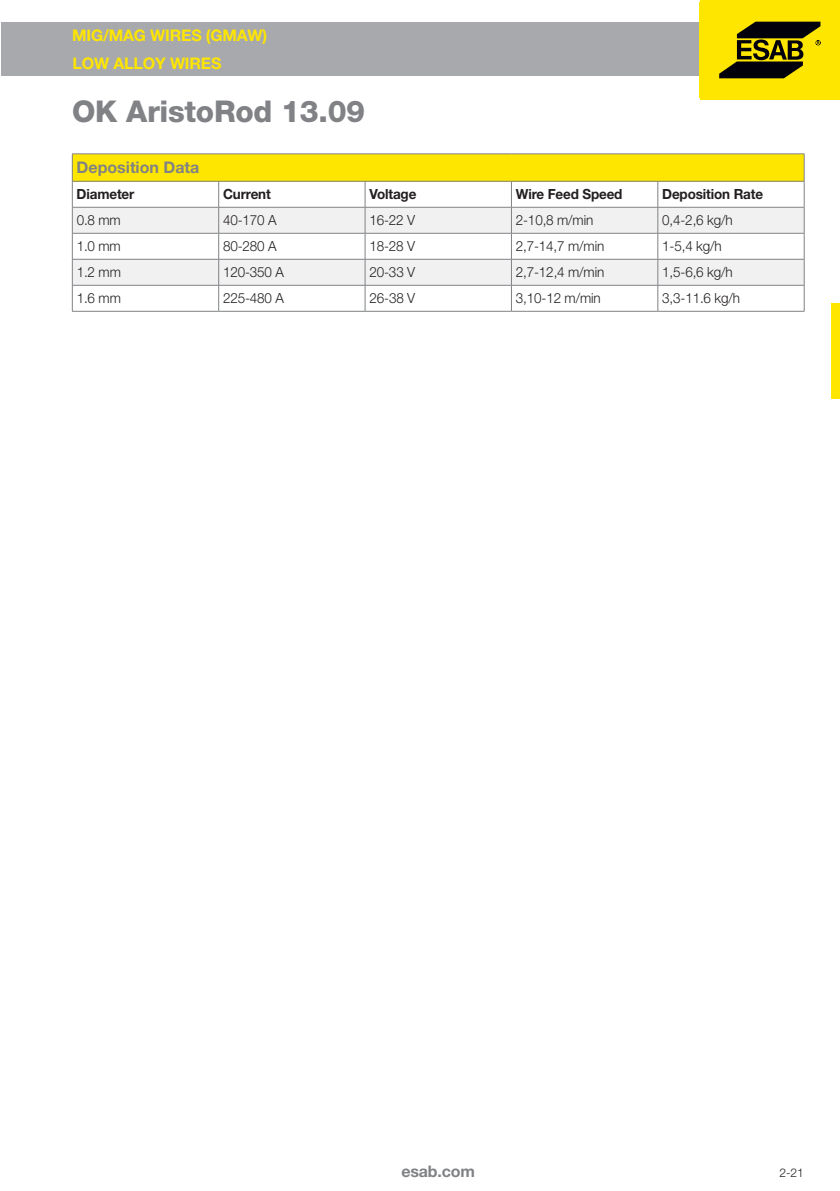
<style>
.page{position:relative;width:840px;height:1191px;background:#fff}
.page>*{position:absolute;margin:0;border:0;box-sizing:border-box;transform-origin:0 0}
.t1{font:800 30px "Helvetica Neue LT Std";letter-spacing:-.01em;color:#808285}
.t2{font:700 16px "Helvetica Neue LT Std";letter-spacing:-.01em;color:#ffe600}
.t3{font:700 16px "Helvetica Neue LT Std";color:#808285}
.t4{font:300 14px "Helvetica Neue LT Std";letter-spacing:-.01em;color:#231f20;scale:.96 1}
.t5{font:700 14px "Helvetica Neue LT Std";letter-spacing:-.01em;color:#231f20;scale:.96 1}
.t6{font:300 12px "Helvetica Neue LT Std";color:#231f20}
</style>
<div class="page">
<div style="left:1px;top:22px;width:810px;height:54px;background:#a7a9ac"></div>
<div style="left:699px;top:0;width:140px;height:100px;background:#ffe600"></div>
<svg style="left:719px;top:22px;width:101px;height:56px"></svg>
<div style="left:72px;top:154px;width:731px;height:27px;background:#ffe600"></div>
<svg style="left:73px;top:208px;width:730px;height:77px;fill:#f1f1f2"></svg>
<hr style="left:72px;top:207px;width:146px;height:1px;background:#808285">
<hr style="left:218px;top:207px;width:147px;height:1px;background:#808285">
<hr style="left:365px;top:207px;width:146px;height:1px;background:#808285">
<hr style="left:511px;top:207px;width:146px;height:1px;background:#808285">
<hr style="left:657px;top:207px;width:147px;height:1px;background:#808285">
<hr style="left:72px;top:153px;width:146px;height:1px;background:#808285">
<hr style="left:218px;top:153px;width:147px;height:1px;background:#808285">
<hr style="left:365px;top:153px;width:146px;height:1px;background:#808285">
<hr style="left:511px;top:153px;width:146px;height:1px;background:#808285">
<hr style="left:657px;top:153px;width:147px;height:1px;background:#808285">
<hr style="left:72px;top:181px;width:146px;height:1px;background:#808285">
<hr style="left:218px;top:181px;width:147px;height:1px;background:#808285">
<hr style="left:365px;top:181px;width:146px;height:1px;background:#808285">
<hr style="left:511px;top:181px;width:146px;height:1px;background:#808285">
<hr style="left:657px;top:181px;width:147px;height:1px;background:#808285">
<hr style="left:72px;top:233px;width:146px;height:1px;background:#808285">
<hr style="left:218px;top:233px;width:147px;height:1px;background:#808285">
<hr style="left:365px;top:233px;width:146px;height:1px;background:#808285">
<hr style="left:511px;top:233px;width:146px;height:1px;background:#808285">
<hr style="left:657px;top:233px;width:147px;height:1px;background:#808285">
<hr style="left:72px;top:259px;width:146px;height:1px;background:#808285">
<hr style="left:218px;top:259px;width:147px;height:1px;background:#808285">
<hr style="left:365px;top:259px;width:146px;height:1px;background:#808285">
<hr style="left:511px;top:259px;width:146px;height:1px;background:#808285">
<hr style="left:657px;top:259px;width:147px;height:1px;background:#808285">
<hr style="left:72px;top:285px;width:146px;height:1px;background:#808285">
<svg style="left:72px;top:154px;width:1px;height:157px"></svg>
<hr style="left:218px;top:285px;width:147px;height:1px;background:#808285">
<svg style="left:218px;top:181px;width:1px;height:130px"></svg>
<hr style="left:365px;top:285px;width:146px;height:1px;background:#808285">
<svg style="left:364px;top:181px;width:1px;height:130px"></svg>
<hr style="left:511px;top:285px;width:146px;height:1px;background:#808285">
<svg style="left:511px;top:181px;width:1px;height:130px"></svg>
<hr style="left:657px;top:285px;width:147px;height:1px;background:#808285">
<svg style="left:657px;top:181px;width:1px;height:130px"></svg>
<svg style="left:803px;top:154px;width:1px;height:157px"></svg>
<hr style="left:72px;top:311px;width:146px;height:1px;background:#808285">
<hr style="left:218px;top:311px;width:147px;height:1px;background:#808285">
<hr style="left:365px;top:311px;width:146px;height:1px;background:#808285">
<hr style="left:511px;top:311px;width:146px;height:1px;background:#808285">
<hr style="left:657px;top:311px;width:147px;height:1px;background:#808285">
<div style="left:830px;top:303px;width:9px;height:96px;background:#ffe600"></div>
<p class="t2" style="left:72px;top:26px;width:196px">MIG/MAG WIRES (GMAW)</p>
<p class="t2" style="left:72px;top:54px;width:150px">LOW ALLOY WIRES</p>
<h1 class="t1" style="left:72px;top:94px;width:294px">OK AristoRod 13.09</h1>
<p class="t3" style="left:77px;top:158px;width:124px">Deposition Data</p>
<p class="t5" style="left:77px;top:186px;width:62px">Diameter</p>
<p class="t5" style="left:223px;top:186px;width:51px">Current</p>
<p class="t5" style="left:369px;top:186px;width:50px">Voltage</p>
<p class="t5" style="left:515px;top:186px;width:113px">Wire Feed Speed</p>
<p class="t5" style="left:661px;top:186px;width:107px">Deposition Rate</p>
<p class="t4" style="left:77px;top:212px;width:47px">0.8 mm</p>
<p class="t4" style="left:223px;top:212px;width:57px">40-170 A</p>
<p class="t4" style="left:369px;top:212px;width:49px">16-22 V</p>
<p class="t4" style="left:515px;top:212px;width:82px">2-10,8 m/min</p>
<p class="t4" style="left:661px;top:212px;width:75px">0,4-2,6 kg/h</p>
<p class="t4" style="left:77px;top:238px;width:47px">1.0 mm</p>
<p class="t4" style="left:223px;top:238px;width:57px">80-280 A</p>
<p class="t4" style="left:369px;top:238px;width:49px">18-28 V</p>
<p class="t4" style="left:515px;top:238px;width:94px">2,7-14,7 m/min</p>
<p class="t4" style="left:661px;top:238px;width:64px">1-5,4 kg/h</p>
<p class="t4" style="left:77px;top:264px;width:47px">1.2 mm</p>
<p class="t4" style="left:223px;top:264px;width:65px">120-350 A</p>
<p class="t4" style="left:369px;top:264px;width:49px">20-33 V</p>
<p class="t4" style="left:515px;top:264px;width:94px">2,7-12,4 m/min</p>
<p class="t4" style="left:661px;top:264px;width:75px">1,5-6,6 kg/h</p>
<p class="t4" style="left:77px;top:290px;width:47px">1.6 mm</p>
<p class="t4" style="left:223px;top:290px;width:65px">225-480 A</p>
<p class="t4" style="left:369px;top:290px;width:49px">26-38 V</p>
<p class="t4" style="left:515px;top:290px;width:90px">3,10-12 m/min</p>
<p class="t4" style="left:661px;top:290px;width:83px">3,3-11.6 kg/h</p>
<p class="t3" style="left:401px;top:1161px;width:75px">esab.com</p>
<p class="t6" style="left:779px;top:1165px;width:26px">2-21</p>
</div>
